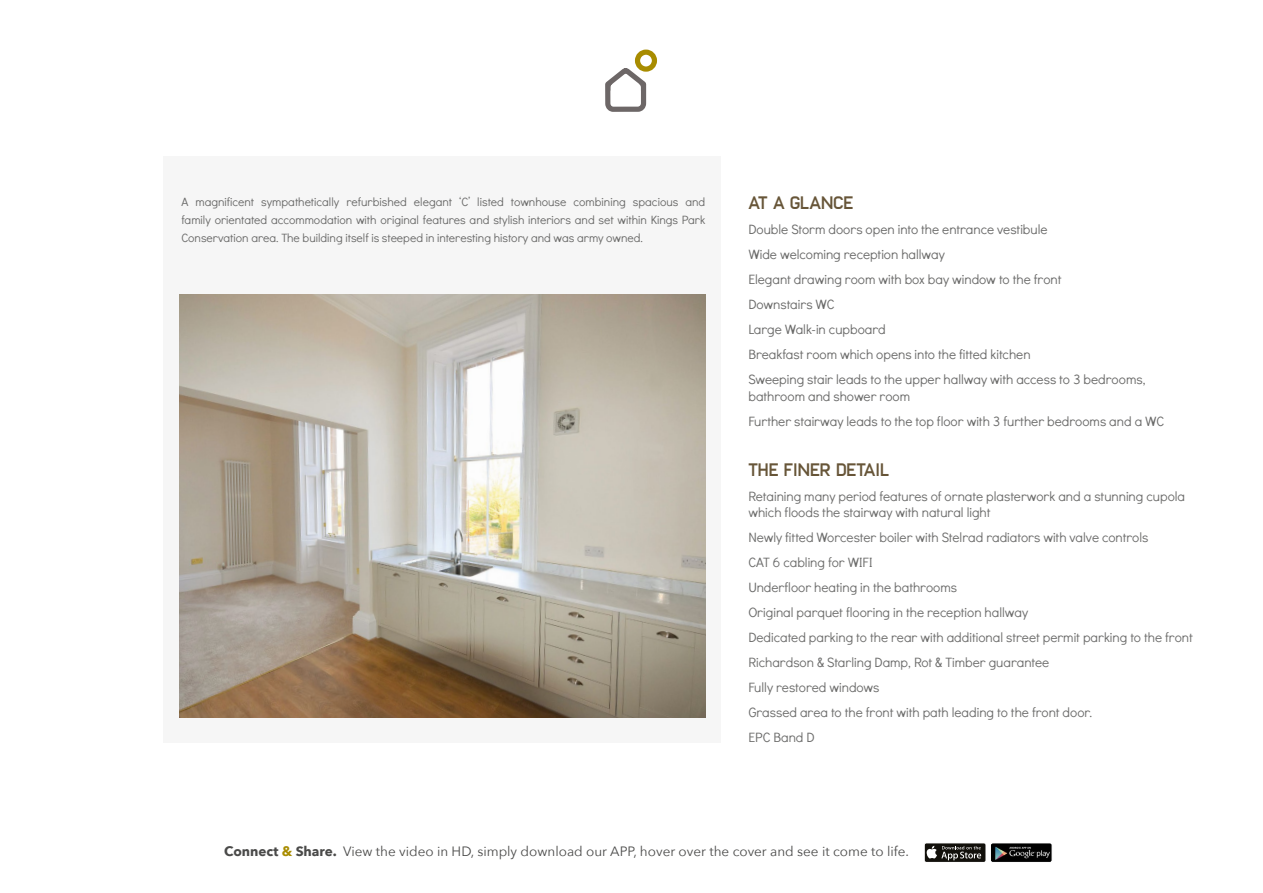
<style>
.page{position:relative;width:1263px;height:893px;background:#fff}
.page>*{position:absolute;margin:0;border:0;box-sizing:border-box;transform-origin:0 0}
.t1{font:700 18px "Frank";color:#675538}
.t2{font:13.5px/25px "Didact Gothic";color:#6c6c6b}
.t3{font:13.5px/25px "Didact Gothic";color:#6a6a69}
.t4{font:13.5px "Avenir Next";color:#4a4a49}
.t5{font:12px/18px "Didact Gothic";color:#6a6a69;text-align:justify}
.s1{font-weight:700}
.s2{font-weight:700;color:#a88c00}
</style>
<div class="page">
<div style="left:635px;top:50px;width:22px;height:22px;border:5px solid #a88c00;border-radius:50%"></div>
<svg style="left:605px;top:65px;width:44px;height:47px"></svg>
<div style="left:163px;top:156px;width:558px;height:586px;background:#f6f6f6"></div>
<img style="left:179px;top:294px;width:526px;height:424px">
<svg style="left:926px;top:843px;width:60px;height:18px"></svg>
<div style="left:924px;top:843px;width:62px;height:20px;border:1px solid #fff;border-radius:2px"></div>
<img style="left:992px;top:845px;width:58px;height:16px">
<div style="left:990px;top:843px;width:62px;height:20px;border:1px solid #fff;border-radius:2px"></div>
<p class="t5" style="left:181px;top:193px;width:525px">A magnificent sympathetically refurbished elegant ‘C’ listed townhouse combining spacious and family orientated accommodation with original features and stylish interiors and set within Kings Park Conservation area. The building itself is steeped in interesting history and was army owned.</p>
<h1 class="t1" style="left:748px;top:191px;width:106px">AT A GLANCE</h1>
<p class="t3" style="left:748px;top:216px;width:398px">Double Storm doors open into the entrance vestibule<br>Wide welcoming reception hallway<br>Elegant drawing room with box bay window to the front<br>Downstairs WC<br>Large Walk-in cupboard<br>Breakfast room which opens into the fitted kitchen<br>Sweeping stair leads to the upper hallway with access to 3 bedrooms,</p>
<p class="t3" style="left:748px;top:383px;width:417px">bathroom and shower room<br>Further stairway leads to the top floor with 3 further bedrooms and a WC</p>
<h1 class="t1" style="left:748px;top:458px;width:143px">THE FINER DETAIL</h1>
<p class="t2" style="left:748px;top:487px;width:438px;line-height:16.5px">Retaining many period features of ornate plasterwork and a stunning cupola which floods the stairway with natural light</p>
<p class="t2" style="left:748px;top:524px;width:446px">Newly fitted Worcester boiler with Stelrad radiators with valve controls<br>CAT 6 cabling for WIFI<br>Underfloor heating in the bathrooms<br>Original parquet flooring in the reception hallway<br>Dedicated parking to the rear with additional street permit parking to the front Richardson &amp; Starling Damp, Rot &amp; Timber guarantee<br>Fully restored windows<br>Grassed area to the front with path leading to the front door.<br>EPC Band D</p>
<p class="t4" style="left:224px;top:840px;width:686px"><span class="s1">Connect</span> <span class="s2">&amp;</span> <span class="s1">Share.</span> View the video in HD, simply download our APP, hover over the cover and see it come to life.</p>
</div>
